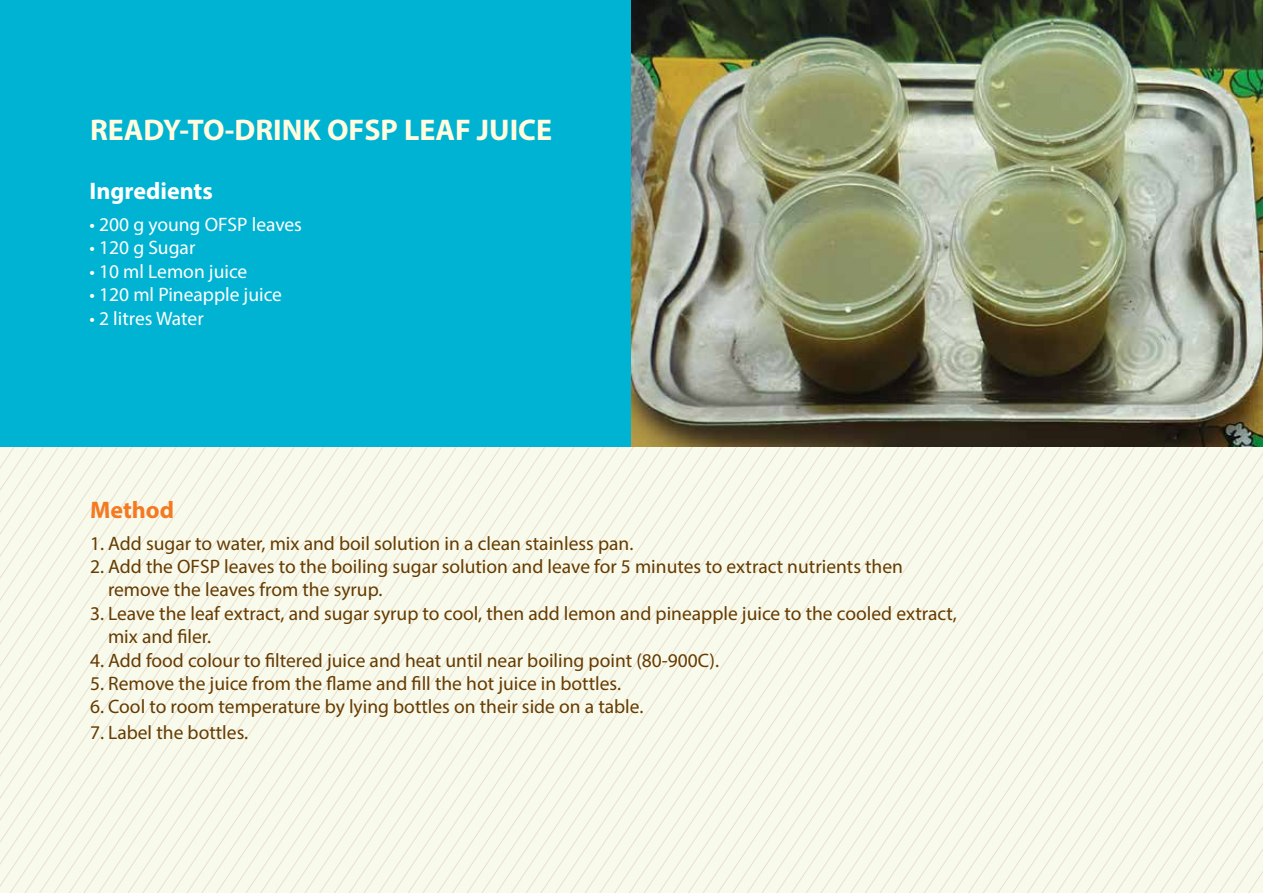
<style>
.page{position:relative;width:1263px;height:893px;background:#f8faec}
.page>*{position:absolute;margin:0;border:0;box-sizing:border-box;transform-origin:0 0}
.t1{font:700 30px "Myriad Pro";color:#fffcdf}
.t2{font:700 24px "Myriad Pro";color:#fff}
.t3{font:700 24px "Myriad Pro";color:#f47920}
.t4{font:19.5px/23.4px "Myriad Pro";color:#663b01}
.t5{font:19.5px "Myriad Pro";color:#fff}
</style>
<div class="page">
<div style="left:0;top:0;width:631px;height:446px;background:#00b3d2"></div>
<img style="left:631px;top:0;width:632px;height:446px">
<h1 class="t1" style="left:90px;top:110px;width:464px">READY-TO-DRINK OFSP LEAF JUICE</h1>
<p class="t2" style="left:90px;top:175px;width:125px">Ingredients</p>
<p class="t5" style="left:90px;top:212px;width:214px">• 200 g young OFSP leaves</p>
<p class="t5" style="left:90px;top:236px;width:107px">• 120 g Sugar</p>
<p class="t5" style="left:90px;top:259px;width:159px">• 10 ml Lemon juice</p>
<p class="t5" style="left:90px;top:283px;width:194px">• 120 ml Pineapple juice</p>
<p class="t5" style="left:90px;top:306px;width:116px">• 2 litres Water</p>
<p class="t3" style="left:90px;top:494px;width:86px">Method</p>
<p class="t4" style="left:90px;top:531px;width:545px">1. Add sugar to water, mix and boil solution in a clean stainless pan.</p>
<p class="t4" style="left:108px;top:554px;width:796px;text-indent:-18px">2. Add the OFSP leaves to the boiling sugar solution and leave for 5 minutes to extract nutrients then remove the leaves from the syrup.</p>
<p class="t4" style="left:108px;top:601px;width:850px;text-indent:-18px">3. Leave the leaf extract, and sugar syrup to cool, then add lemon and pineapple juice to the cooled extract, mix and filer.</p>
<p class="t4" style="left:90px;top:648px;width:631px">4. Add food colour to filtered juice and heat until near boiling point (80-900C).</p>
<p class="t4" style="left:90px;top:671px;width:533px">5. Remove the juice from the flame and fill the hot juice in bottles.</p>
<p class="t4" style="left:90px;top:695px;width:555px">6. Cool to room temperature by lying bottles on their side on a table.</p>
<p class="t4" style="left:90px;top:720px;width:160px">7. Label the bottles.</p>
</div>
